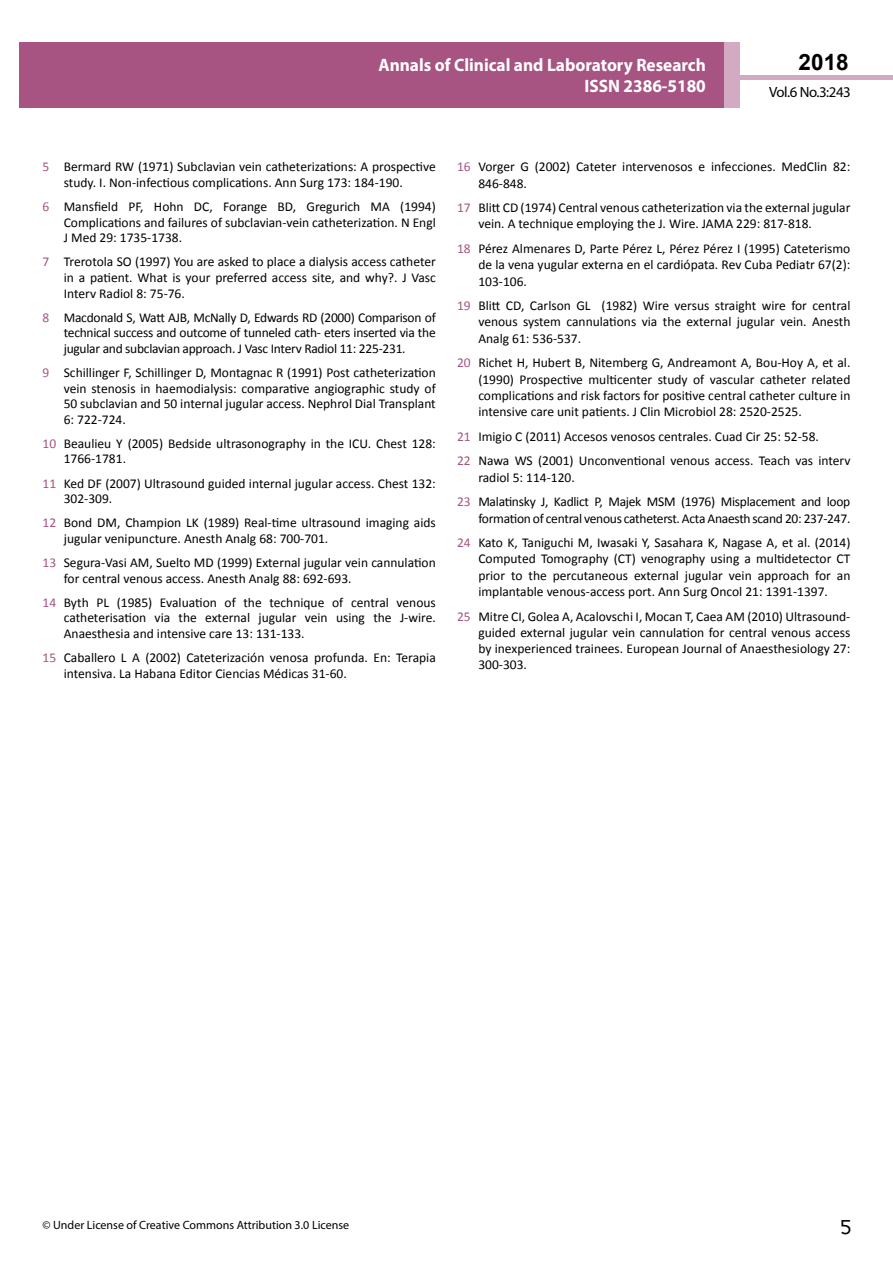
<style>
.page{position:relative;width:893px;height:1263px;background:#fff}
.page>*{position:absolute;margin:0;border:0;box-sizing:border-box;transform-origin:0 0}
.t1{font:25.5px "Tunga";color:#000}
.t2{font:700 22.5px "Arial";color:#000}
.t3{font:700 18px/21.6px "Myriad Pro";color:#fff;text-align:right;scale:.96 1}
.t4{font:14.85px "Myriad Pro";letter-spacing:-.03em;color:#000}
.t5{font:13.5px/15.6px "Calibri";color:#000;text-align:justify}
.t6{font:13.5px/24.8px "Calibri";letter-spacing:-.02em;color:#000}
.t7{font:12px "Myriad Pro";color:#000}
.s1{color:#a75483}
</style>
<div class="page">
<div style="left:722px;top:75px;width:171px;height:5px;background:#d2aac1"></div>
<div style="left:19px;top:42px;width:706px;height:66px;background:#a75483"></div>
<div style="left:725px;top:42px;width:15px;height:66px;background:#d2aac1"></div>
<h3 class="t3" style="left:378px;top:53px;width:343px">Annals of Clinical and Laboratory Research<br>ISSN 2386-5180</h3>
<h2 class="t2" style="left:799px;top:47px;width:52px">2018</h2>
<p class="t4" style="left:769px;top:83px;width:83px">Vol.6 No.3:243</p>
<p class="t5" style="left:64px;top:159px;width:374px;text-indent:-21px"><span class="s1">5</span> Bermard RW (1971) Subclavian vein catheterizations: A prospective study. I. Non-infectious complications. Ann Surg 173: 184-190.</p>
<p class="t5" style="left:64px;top:199px;width:374px;text-indent:-21px"><span class="s1">6</span> Mansfield PF, Hohn DC, Forange BD, Gregurich MA (1994)<br>Complications and failures of subclavian-vein catheterization. N Engl J Med 29: 1735-1738.</p>
<p class="t5" style="left:64px;top:254px;width:374px;text-indent:-21px"><span class="s1">7</span> Trerotola SO (1997) You are asked to place a dialysis access catheter in a patient. What is your preferred access site, and why?. J Vasc Interv Radiol 8: 75-76.</p>
<p class="t5" style="left:64px;top:309px;width:373px;text-indent:-21px"><span class="s1">8</span> Macdonald S, Watt AJB, McNally D, Edwards RD (2000) Comparison of technical success and outcome of tunneled cath- eters inserted via the jugular and subclavian approach. J Vasc Interv Radiol 11: 225-231.</p>
<p class="t5" style="left:64px;top:365px;width:374px;text-indent:-21px"><span class="s1">9</span> Schillinger F, Schillinger D, Montagnac R (1991) Post catheterization vein stenosis in haemodialysis: comparative angiographic study of 50 subclavian and 50 internal jugular access. Nephrol Dial Transplant 6: 722-724.</p>
<p class="t5" style="left:64px;top:436px;width:374px;text-indent:-21px"><span class="s1">10</span> Beaulieu Y (2005) Bedside ultrasonography in the ICU. Chest 128:<br>1766-1781.</p>
<p class="t5" style="left:64px;top:475px;width:374px;text-indent:-21px"><span class="s1">11</span> Ked DF (2007) Ultrasound guided internal jugular access. Chest 132:<br>302-309.</p>
<p class="t5" style="left:64px;top:515px;width:374px;text-indent:-21px"><span class="s1">12</span> Bond DM, Champion LK (1989) Real-time ultrasound imaging aids jugular venipuncture. Anesth Analg 68: 700-701.</p>
<p class="t5" style="left:64px;top:555px;width:374px;text-indent:-21px"><span class="s1">13</span> Segura-Vasi AM, Suelto MD (1999) External jugular vein cannulation for central venous access. Anesth Analg 88: 692-693.</p>
<p class="t5" style="left:64px;top:594px;width:374px;text-indent:-21px"><span class="s1">14</span> Byth PL (1985) Evaluation of the technique of central venous catheterisation via the external jugular vein using the J-wire.<br>Anaesthesia and intensive care 13: 131-133.</p>
<p class="t5" style="left:64px;top:650px;width:374px;text-indent:-21px"><span class="s1">15</span> Caballero L A (2002) Cateterización venosa profunda. En: Terapia intensiva. La Habana Editor Ciencias Médicas 31-60.</p>
<p class="t5" style="left:478px;top:159px;width:374px;line-height:16.2px;text-indent:-21px"><span class="s1">16</span> Vorger G (2002) Cateter intervenosos e infecciones. MedClin 82:<br>846-848.</p>
<p class="t5" style="left:478px;top:200px;width:374px;line-height:16.2px;text-indent:-21px"><span class="s1">17</span> Blitt CD (1974) Central venous catheterization via the external jugular vein. A technique employing the J. Wire. JAMA 229: 817-818.</p>
<p class="t5" style="left:478px;top:241px;width:374px;line-height:16.2px;text-indent:-21px"><span class="s1">18</span> Pérez Almenares D, Parte Pérez L, Pérez Pérez I (1995) Cateterismo de la vena yugular externa en el cardiópata. Rev Cuba Pediatr 67(2):<br>103-106.</p>
<p class="t5" style="left:478px;top:298px;width:374px;line-height:16.2px;text-indent:-21px"><span class="s1">19</span> Blitt CD, Carlson GL (1982) Wire versus straight wire for central venous system cannulations via the external jugular vein. Anesth Analg 61: 536-537.</p>
<p class="t5" style="left:478px;top:355px;width:374px;line-height:16.2px;text-indent:-21px"><span class="s1">20</span> Richet H, Hubert B, Nitemberg G, Andreamont A, Bou-Hoy A, et al. (1990) Prospective multicenter study of vascular catheter related complications and risk factors for positive central catheter culture in intensive care unit patients. J Clin Microbiol 28: 2520-2525.</p>
<p class="t5" style="left:457px;top:424px;width:395px;line-height:24.8px"><span class="s1">21</span> Imigio C (2011) Accesos venosos centrales. Cuad Cir 25: 52-58.<br><span class="s1">22</span> Nawa WS (2001) Unconventional venous access. Teach vas interv</p>
<p class="t6" style="left:457px;top:465px;width:395px;text-indent:21px">radiol 5: 114-120.<br><span class="s1">23</span> Malatinsky J, Kadlict P, Majek MSM (1976) Misplacement and loop</p>
<p class="t6" style="left:457px;top:506px;width:395px;text-align:right">formation of central venous catheterst. Acta Anaesth scand 20: 237-247.<br><span class="s1">24</span> Kato K, Taniguchi M, Iwasaki Y, Sasahara K, Nagase A, et al. (2014)</p>
<p class="t5" style="left:478px;top:551px;width:374px;line-height:16.2px">Computed Tomography (CT) venography using a multidetector CT prior to the percutaneous external jugular vein approach for an implantable venous-access port. Ann Surg Oncol 21: 1391-1397.</p>
<p class="t5" style="left:478px;top:608px;width:374px;line-height:16.2px;text-indent:-21px"><span class="s1">25</span> Mitre CI, Golea A, Acalovschi I, Mocan T, Caea AM (2010) Ultrasound&shy;guided external jugular vein cannulation for central venous access by inexperienced trainees. European Journal of Anaesthesiology 27:<br>300-303.</p>
<p class="t7" style="left:43px;top:1218px;width:308px">© Under License of Creative Commons Attribution 3.0 License</p>
<h1 class="t1" style="left:840px;top:1210px;width:13px">5</h1>
</div>
